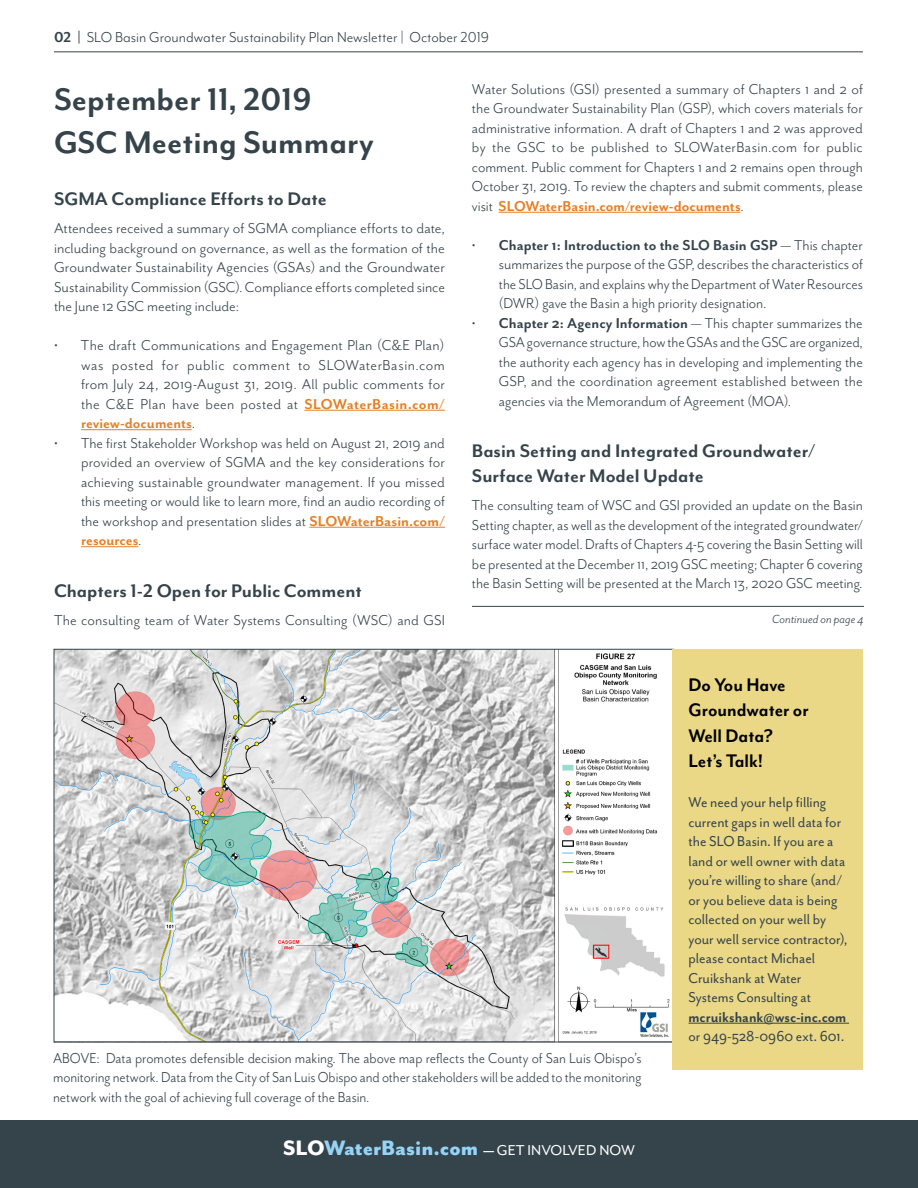
<style>
.page{position:relative;width:918px;height:1188px;background:#fff}
.page>*{position:absolute;margin:0;border:0;box-sizing:border-box;transform-origin:0 0}
.t1{font:700 36px/43.2px "Mr Eaves Mod OT";color:#35434b}
.t2{font:800 24px "Mr Eaves San OT";color:#95d4f5}
.t3{font:700 21px/25.2px "Mr Eaves Mod OT";color:#35434b}
.t4{font:700 21px/25.2px "Mr Eaves Mod OT";color:#000;scale:.95 1}
.t5{font:16.5px/19.5px "Mr Eaves San OT";color:#35434b;text-align:justify}
.t6{font:16.5px/19.5px "Mr Eaves San OT";color:#35434b;scale:.95 1}
.t7{font:16.5px/19.5px "Mr Eaves San OT";color:#35434b;text-align:justify;scale:.95 1}
.t8{font:16.5px "Mr Eaves Mod OT";color:#35434b}
.t9{font:700 16.5px "Mr Eaves San OT";color:#35434b;scale:.95 1}
.t10{font:italic 13.5px "Mr Eaves San OT";letter-spacing:.005em;color:#35434b}
.s1{font-weight:700}
.s2{font-weight:700;color:#e67f25}
.s3{color:#fff}
.s4{font-size:16.5px;color:#fff}
.s5{font-weight:400;font-size:16.5px;color:#fff}
</style>
<div class="page">
<img style="left:56px;top:651px;width:614px;height:389px">
<hr style="left:304px;top:410px;width:141px;height:1px;background:#e67f25">
<hr style="left:81px;top:429px;width:111px;height:1px;background:#e67f25">
<hr style="left:309px;top:527px;width:136px;height:1px;background:#e67f25">
<hr style="left:81px;top:546px;width:57px;height:1px;background:#e67f25">
<hr style="left:499px;top:212px;width:242px;height:1px;background:#e67f25">
<hr style="left:54px;top:51px;width:809px;height:1px;background:#35434b">
<div style="left:1px;top:1120px;width:917px;height:68px;background:#35434b"></div>
<hr style="left:472px;top:606px;width:392px;height:1px;background:#35434b">
<div style="left:672px;top:649px;width:190px;height:420px;background:#ead886"></div>
<hr style="left:689px;top:1023px;width:160px;height:1px;background:#35434b">
<p class="t8" style="left:54px;top:28px;width:437px"><span class="s1">02 |</span> SLO Basin Groundwater Sustainability Plan Newsletter | October 2019</p>
<h1 class="t1" style="left:54px;top:78px;width:321px">September 11, 2019<br>GSC Meeting Summary</h1>
<p class="t3" style="left:54px;top:186px;width:274px">SGMA Compliance Efforts to Date</p>
<p class="t5" style="left:54px;top:219px;width:392px">Attendees received a summary of SGMA compliance efforts to date, including background on governance, as well as the formation of the Groundwater Sustainability Agencies (GSAs) and the Groundwater Sustainability Commission (GSC). Compliance efforts completed since the June 12 GSC meeting include:</p>
<p class="t5" style="left:81px;top:336px;width:365px;text-indent:-27px">• The draft Communications and Engagement Plan (C&amp;E Plan) was posted for public comment to SLOWaterBasin.com from July 24, 2019-August 31, 2019. All public comments for the C&amp;E Plan have been posted at <span class="s2">SLOWaterBasin.com/ review-documents</span>.</p>
<p class="t5" style="left:81px;top:433px;width:366px;text-indent:-27px">• The first Stakeholder Workshop was held on August 21, 2019 and provided an overview of SGMA and the key considerations for achieving sustainable groundwater management. If you missed this meeting or would like to learn more, find an audio recording of the workshop and presentation slides at <span class="s2">SLOWaterBasin.com/ resources</span>.</p>
<p class="t3" style="left:54px;top:578px;width:309px">Chapters 1-2 Open for Public Comment</p>
<p class="t5" style="left:54px;top:610px;width:393px">The consulting team of Water Systems Consulting (WSC) and GSI</p>
<p class="t5" style="left:472px;top:79px;width:392px">Water Solutions (GSI) presented a summary of Chapters 1 and 2 of the Groundwater Sustainability Plan (GSP), which covers materials for administrative information. A draft of Chapters 1 and 2 was approved by the GSC to be published to SLOWaterBasin.com for public comment. Public comment for Chapters 1 and 2 remains open through October 31, 2019. To review the chapters and submit comments, please visit <span class="s2">SLOWaterBasin.com/review-documents</span>.</p>
<p class="t5" style="left:499px;top:235px;width:365px;text-indent:-27px">• <span class="s1">Chapter 1: Introduction to the SLO Basin GSP</span> — This chapter summarizes the purpose of the GSP, describes the characteristics of the SLO Basin, and explains why the Department of Water Resources (DWR) gave the Basin a high priority designation.</p>
<p class="t5" style="left:499px;top:313px;width:366px;text-indent:-27px">• <span class="s1">Chapter 2: Agency Information</span> — This chapter summarizes the GSA governance structure, how the GSAs and the GSC are organized, the authority each agency has in developing and implementing the GSP, and the coordination agreement established between the agencies via the Memorandum of Agreement (MOA).</p>
<p class="t3" style="left:472px;top:438px;width:345px">Basin Setting and Integrated Groundwater/<br>Surface Water Model Update</p>
<p class="t5" style="left:472px;top:496px;width:392px">The consulting team of WSC and GSI provided an update on the Basin Setting chapter, as well as the development of the integrated groundwater/ surface water model. Drafts of Chapters 4-5 covering the Basin Setting will be presented at the December 11, 2019 GSC meeting; Chapter 6 covering the Basin Setting will be presented at the March 13, 2020 GSC meeting.</p>
<p class="t10" style="left:772px;top:612px;width:93px">Continued on page 4</p>
<p class="t4" style="left:689px;top:673px;width:128px">Do You Have<br>Groundwater or<br>Well Data?<br>Let’s Talk!</p>
<p class="t6" style="left:689px;top:793px;width:169px">We need your help filling current gaps in well data for the SLO Basin. If you are a land or well owner with data you’re willing to share (and/ or you believe data is being collected on your well by your well service contractor), please contact Michael<br>Cruikshank at Water<br>Systems Consulting at</p>
<p class="t9" style="left:689px;top:1008px;width:168px">mcruikshank@wsc-inc.com</p>
<p class="t6" style="left:689px;top:1027px;width:166px">or 949-528-0960 ext. 601.</p>
<p class="t7" style="left:53px;top:1048px;width:621px">ABOVE: Data promotes defensible decision making. The above map reflects the County of San Luis Obispo’s monitoring network. Data from the City of San Luis Obispo and other stakeholders will be added to the monitoring network with the goal of achieving full coverage of the Basin.</p>
<h2 class="t2" style="left:283px;top:1135px;width:353px"><span class="s3">SLO</span>WaterBasin.com <span class="s4">—</span> <span class="s5">GET INVOLVED NOW</span></h2>
</div>
